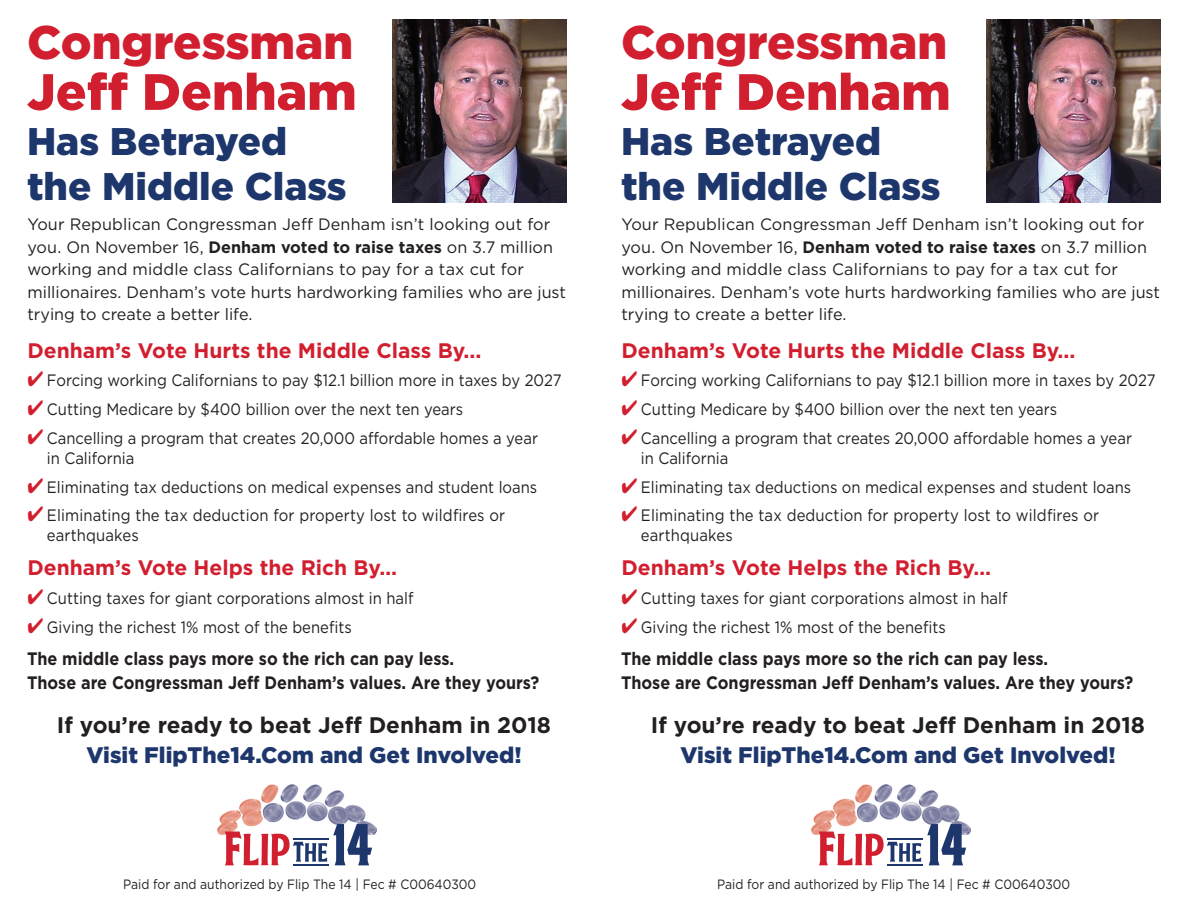
<style>
.page{position:relative;width:1188px;height:918px;background:#fff}
.page>*{position:absolute;margin:0;border:0;box-sizing:border-box;transform-origin:0 0}
.t1{font:900 51px "Gotham";color:#d21f2f}
.t2{font:900 47.1px "Gotham";color:#d21f2f}
.t3{font:900 38.55px/45px "Gotham";color:#1d366c}
.t4{font:700 22.5px "Gotham";color:#231f20}
.t5{font:900 22.5px "Gotham";color:#1d366c}
.t6{font:700 21px "Gotham";color:#d21f2f}
.t7{font:700 18px/24px "Gotham";color:#231f20;scale:.9 1}
.t8{font:16.5px/19.8px "Gotham";color:#231f20;scale:.9 1}
.t9{font:16.5px/22.5px "Gotham";color:#231f20}
.t10{font:13.5px "Gotham";color:#231f20;scale:.9 1}
.s1{font-weight:700}
.s2{color:#d21f2f}
</style>
<div class="page">
<img style="left:281px;top:785px;width:95px;height:50px">
<img style="left:217px;top:784px;width:64px;height:51px">
<img style="left:261px;top:802px;width:24px;height:21px">
<svg style="left:225px;top:832px;width:102px;height:33px"></svg>
<svg style="left:333px;top:824px;width:39px;height:41px"></svg>
<hr style="left:293px;top:864px;width:35px;height:2px;background:#1d366c">
<hr style="left:293px;top:838px;width:35px;height:2px;background:#1d366c">
<img style="left:392px;top:20px;width:175px;height:183px">
<img style="left:875px;top:785px;width:95px;height:50px">
<img style="left:811px;top:784px;width:64px;height:51px">
<img style="left:855px;top:802px;width:24px;height:21px">
<svg style="left:819px;top:832px;width:102px;height:33px"></svg>
<svg style="left:927px;top:824px;width:39px;height:41px"></svg>
<hr style="left:887px;top:864px;width:35px;height:2px;background:#1d366c">
<hr style="left:887px;top:838px;width:35px;height:2px;background:#1d366c">
<img style="left:986px;top:20px;width:175px;height:183px">
<h2 class="t2" style="left:27px;top:10px;width:328px">Congressman</h2>
<h1 class="t1" style="left:27px;top:57px;width:331px">Jeff Denham</h1>
<h3 class="t3" style="left:27px;top:118px;width:321px">Has Betrayed the Middle Class</h3>
<p class="t9" style="left:27px;top:213px;width:540px">Your Republican Congressman Jeff Denham isn’t looking out for you. On November 16, <span class="s1">Denham voted to raise taxes</span> on 3.7 million working and middle class Californians to pay for a tax cut for millionaires. Denham’s vote hurts hardworking families who are just trying to create a better life.</p>
<p class="t6" style="left:27px;top:336px;width:456px">Denham’s Vote Hurts the Middle Class By...</p>
<p class="t8" style="left:27px;top:370px;width:595px"><span class="s2">✔</span> Forcing working Californians to pay $12.1 billion more in taxes by 2027</p>
<p class="t8" style="left:27px;top:399px;width:486px"><span class="s2">✔</span> Cutting Medicare by $400 billion over the next ten years</p>
<p class="t8" style="left:47px;top:428px;width:547px;text-indent:-19px"><span class="s2">✔</span> Cancelling a program that creates 20,000 affordable homes a year in California</p>
<p class="t8" style="left:27px;top:477px;width:568px"><span class="s2">✔</span> Eliminating tax deductions on medical expenses and student loans</p>
<p class="t8" style="left:47px;top:505px;width:511px;text-indent:-19px"><span class="s2">✔</span> Eliminating the tax deduction for property lost to wildfires or earthquakes</p>
<p class="t6" style="left:27px;top:554px;width:371px">Denham’s Vote Helps the Rich By…</p>
<p class="t8" style="left:27px;top:588px;width:430px"><span class="s2">✔</span> Cutting taxes for giant corporations almost in half</p>
<p class="t8" style="left:27px;top:617px;width:362px"><span class="s2">✔</span> Giving the richest 1% most of the benefits</p>
<p class="t7" style="left:27px;top:647px;width:571px">The middle class pays more so the rich can pay less.<br>Those are Congressman Jeff Denham’s values. Are they yours?</p>
<h3 class="t4" style="left:57px;top:710px;width:496px">If you’re ready to beat Jeff Denham in 2018</h3>
<h3 class="t5" style="left:86px;top:739px;width:437px">Visit FlipThe14.Com and Get Involved!</h3>
<p class="t10" style="left:123px;top:876px;width:394px">Paid for and authorized by Flip The 14 | Fec # C00640300</p>
<h2 class="t2" style="left:621px;top:10px;width:328px">Congressman</h2>
<h1 class="t1" style="left:621px;top:57px;width:331px">Jeff Denham</h1>
<h3 class="t3" style="left:621px;top:118px;width:321px">Has Betrayed the Middle Class</h3>
<p class="t9" style="left:621px;top:213px;width:540px">Your Republican Congressman Jeff Denham isn’t looking out for you. On November 16, <span class="s1">Denham voted to raise taxes</span> on 3.7 million working and middle class Californians to pay for a tax cut for millionaires. Denham’s vote hurts hardworking families who are just trying to create a better life.</p>
<p class="t6" style="left:621px;top:336px;width:456px">Denham’s Vote Hurts the Middle Class By...</p>
<p class="t8" style="left:621px;top:370px;width:595px"><span class="s2">✔</span> Forcing working Californians to pay $12.1 billion more in taxes by 2027</p>
<p class="t8" style="left:621px;top:399px;width:486px"><span class="s2">✔</span> Cutting Medicare by $400 billion over the next ten years</p>
<p class="t8" style="left:641px;top:428px;width:547px;text-indent:-19px"><span class="s2">✔</span> Cancelling a program that creates 20,000 affordable homes a year in California</p>
<p class="t8" style="left:621px;top:477px;width:568px"><span class="s2">✔</span> Eliminating tax deductions on medical expenses and student loans</p>
<p class="t8" style="left:641px;top:505px;width:511px;text-indent:-19px"><span class="s2">✔</span> Eliminating the tax deduction for property lost to wildfires or earthquakes</p>
<p class="t6" style="left:621px;top:554px;width:371px">Denham’s Vote Helps the Rich By…</p>
<p class="t8" style="left:621px;top:588px;width:430px"><span class="s2">✔</span> Cutting taxes for giant corporations almost in half</p>
<p class="t8" style="left:621px;top:617px;width:362px"><span class="s2">✔</span> Giving the richest 1% most of the benefits</p>
<p class="t7" style="left:621px;top:647px;width:571px">The middle class pays more so the rich can pay less.<br>Those are Congressman Jeff Denham’s values. Are they yours?</p>
<h3 class="t4" style="left:651px;top:710px;width:496px">If you’re ready to beat Jeff Denham in 2018</h3>
<h3 class="t5" style="left:680px;top:739px;width:437px">Visit FlipThe14.Com and Get Involved!</h3>
<p class="t10" style="left:717px;top:876px;width:394px">Paid for and authorized by Flip The 14 | Fec # C00640300</p>
</div>
